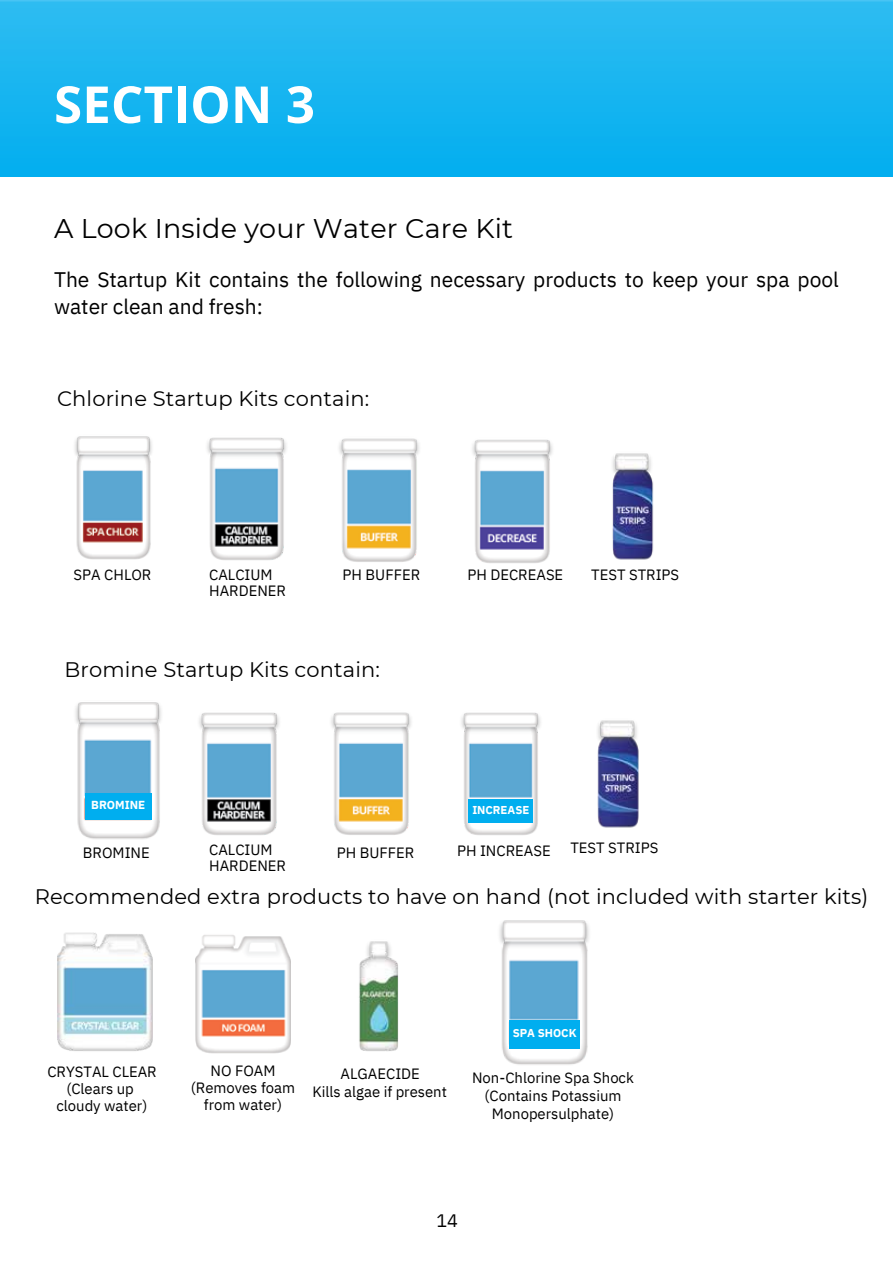
<style>
.page{position:relative;width:893px;height:1264px;background:#fff}
.page>*{position:absolute;margin:0;border:0;box-sizing:border-box;transform-origin:0 0}
.t1{font:700 51px "Open Sans";color:#fff}
.t2{font:27px "Montserrat";letter-spacing:.005em;color:#000}
.t3{font:21px "Montserrat";letter-spacing:.005em;color:#000}
.t4{font:21px/27px "IBM Plex Sans";color:#000}
.t5{font:18px "IBM Plex Sans";color:#000}
.t6{font:14.85px/16.8px "IBM Plex Sans";color:#000;text-align:center}
.t7{font:700 11.55px "IBM Plex Sans";color:#fff}
.t8{font:700 11.4px "IBM Plex Sans";color:#fff}
</style>
<div class="page">
<img style="left:0;top:0;width:892px;height:177px">
<img style="left:339px;top:438px;width:80px;height:124px">
<img style="left:207px;top:437px;width:79px;height:123px">
<img style="left:472px;top:439px;width:81px;height:124px">
<img style="left:74px;top:436px;width:78px;height:124px">
<img style="left:612px;top:453px;width:42px;height:107px">
<img style="left:359px;top:941px;width:40px;height:110px">
<img style="left:57px;top:932px;width:96px;height:119px">
<img style="left:195px;top:935px;width:96px;height:119px">
<img style="left:75px;top:702px;width:86px;height:137px">
<div style="left:85px;top:793px;width:67px;height:26px;background:#00aeef"></div>
<img style="left:199px;top:712px;width:80px;height:123px">
<img style="left:331px;top:712px;width:80px;height:123px">
<img style="left:461px;top:712px;width:80px;height:123px">
<div style="left:468px;top:799px;width:64px;height:23px;background:#00aeef"></div>
<img style="left:597px;top:720px;width:42px;height:108px">
<img style="left:499px;top:920px;width:90px;height:145px">
<div style="left:509px;top:1020px;width:70px;height:28px;background:#00aeef"></div>
<p class="t1" style="left:54px;top:68px;width:262px">SECTION 3</p>
<h4 class="t2" style="left:54px;top:211px;width:460px">A Look Inside your Water Care Kit</h4>
<p class="t4" style="left:54px;top:265px;width:786px">The Startup Kit contains the following necessary products to keep your spa pool water clean and fresh:</p>
<h4 class="t3" style="left:57px;top:386px;width:314px">Chlorine Startup Kits contain:</h4>
<h4 class="t6" style="left:74px;top:566px;width:79px">SPA CHLOR</h4>
<p class="t6" style="left:209px;top:565px;width:78px;text-align:left">CALCIUM<br>HARDENER</p>
<h4 class="t6" style="left:342px;top:566px;width:79px">PH BUFFER</h4>
<p class="t6" style="left:467px;top:566px;width:97px">PH DECREASE</p>
<p class="t6" style="left:591px;top:566px;width:89px">TEST STRIPS</p>
<h4 class="t3" style="left:65px;top:656px;width:317px">Bromine Startup Kits contain:</h4>
<p class="t7" style="left:91px;top:797px;width:55px">BROMINE</p>
<p class="t6" style="left:83px;top:844px;width:68px">BROMINE</p>
<h3 class="t6" style="left:209px;top:840px;width:78px;text-align:left">CALCIUM<br>HARDENER</h3>
<h5 class="t6" style="left:336px;top:844px;width:79px">PH BUFFER</h5>
<h5 class="t8" style="left:472px;top:802px;width:59px">INCREASE</h5>
<p class="t6" style="left:457px;top:842px;width:95px">PH INCREASE</p>
<p class="t6" style="left:570px;top:839px;width:89px">TEST STRIPS</p>
<p class="t3" style="left:35px;top:883px;width:835px">Recommended extra products to have on hand (not included with starter kits)</p>
<h3 class="t6" style="left:47px;top:1063px;width:111px">CRYSTAL CLEAR (Clears up cloudy water)</h3>
<p class="t6" style="left:191px;top:1061px;width:106px">NO FOAM (Removes foam from water)</p>
<h4 class="t6" style="left:312px;top:1064px;width:136px;line-height:18px">ALGAECIDE<br>Kills algae if present</h4>
<h5 class="t8" style="left:512px;top:1025px;width:65px">SPA SHOCK</h5>
<p class="t6" style="left:472px;top:1068px;width:163px;line-height:18px">Non-Chlorine Spa Shock (Contains Potassium<br>Monopersulphate)</p>
<h4 class="t5" style="left:436px;top:1208px;width:23px">14</h4>
</div>
